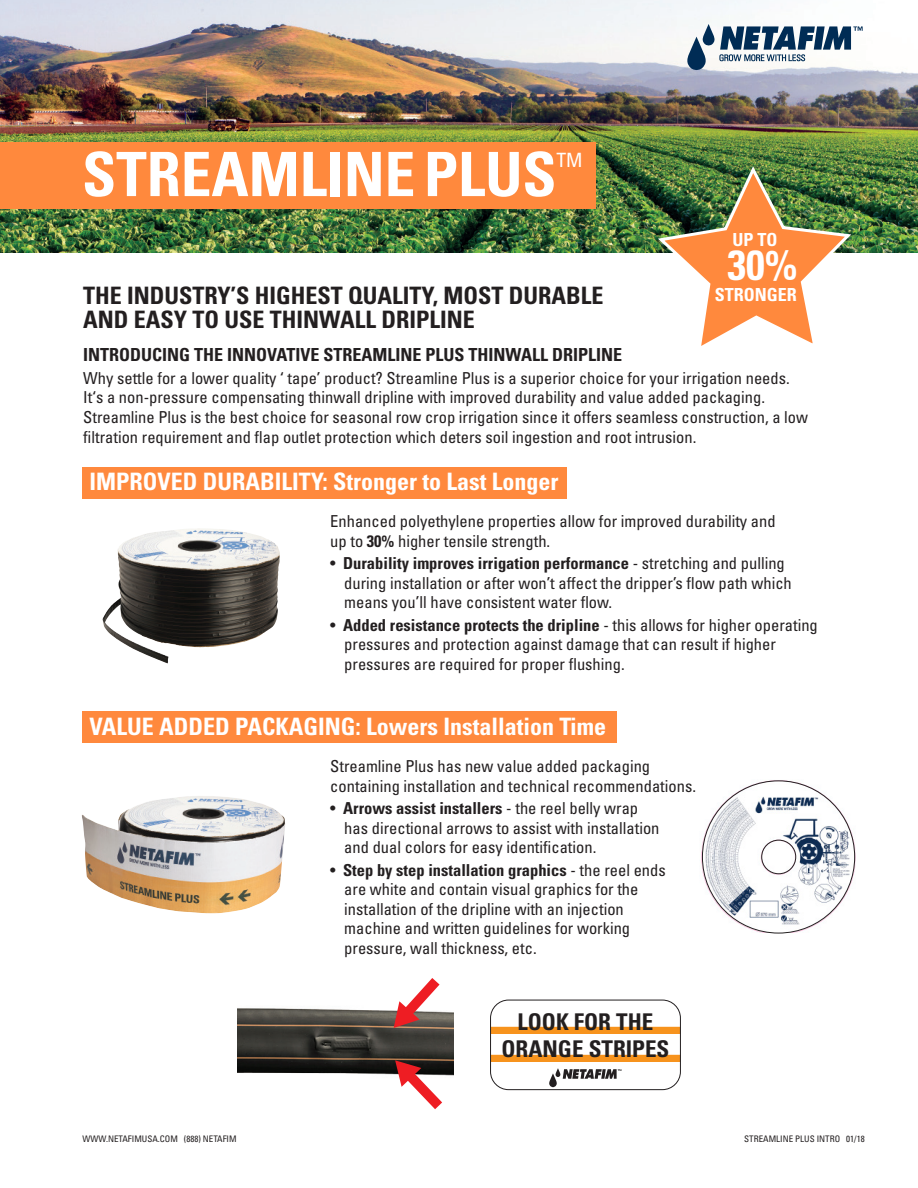
<style>
.page{position:relative;width:918px;height:1188px;background:#fff}
.page>*{position:absolute;margin:0;border:0;box-sizing:border-box;transform-origin:0 0}
.t1{font:700 condensed 61.2px "Univers LT Std";color:#fff}
.t2{font:700 condensed 42px "Univers LT Std";color:#fff}
.t3{font:700 condensed 27px "Univers LT Std";color:#fff}
.t4{font:700 condensed 24px "Univers LT Std";color:#fff}
.t5{font:700 condensed 24px/24px "Univers LT Std";color:#231f20}
.t6{font:700 condensed 23.1px/26.8px "Univers LT Std";color:#231f20;text-align:center}
.t7{font:condensed 19.65px "Univers LT Std";color:#fff}
.t8{font:700 condensed 18px "Univers LT Std";color:#231f20}
.t9{font:700 condensed 18px "Univers LT Std";color:#fff}
.t10{font:condensed 16.5px/19.5px "Univers LT Std";color:#231f20}
.t11{font:condensed 9px "Univers LT Std";color:#231f20}
.s1{font-weight:700}
</style>
<div class="page">
<img style="left:701px;top:780px;width:155px;height:152px">
<div style="left:761px;top:840px;width:35px;height:34px;border:1px solid #231f20;border-radius:50%"></div>
<img style="left:0;top:0;width:918px;height:253px">
<div style="left:0;top:142px;width:596px;height:66px;background:#ff893d"></div>
<svg style="left:687px;top:24px;width:176px;height:46px"></svg>
<div style="left:82px;top:467px;width:485px;height:32px;background:#ff893d"></div>
<img style="left:102px;top:529px;width:105px;height:135px">
<img style="left:82px;top:796px;width:203px;height:118px">
<img style="left:655px;top:163px;width:199px;height:183px">
<div style="left:82px;top:711px;width:535px;height:32px;background:#ff893d"></div>
<img style="left:238px;top:1008px;width:216px;height:68px">
<svg style="left:394px;top:978px;width:46px;height:50px"></svg>
<svg style="left:395px;top:1060px;width:47px;height:49px"></svg>
<div style="left:491px;top:1027px;width:189px;height:7px;background:#f7931d"></div>
<div style="left:491px;top:1055px;width:189px;height:7px;background:#f7931d"></div>
<svg style="left:549px;top:1068px;width:72px;height:19px"></svg>
<div style="left:490px;top:1000px;width:191px;height:90px;border:1px solid #231f20;border-radius:18px"></div>
<h1 class="t1" style="left:82px;top:137px;width:476px">STREAMLINEPLUS</h1>
<p class="t7" style="left:556px;top:147px;width:28px">TM</p>
<p class="t9" style="left:733px;top:229px;width:47px">UP TO</p>
<h2 class="t2" style="left:727px;top:239px;width:71px">30%</h2>
<p class="t9" style="left:715px;top:283px;width:84px">STRONGER</p>
<h3 class="t5" style="left:83px;top:284px;width:522px">THE INDUSTRY’S HIGHEST QUALITY, MOST DURABLE<br>AND EASY TO USE THINWALL DRIPLINE</h3>
<p class="t8" style="left:83px;top:344px;width:540px">INTRODUCING THE INNOVATIVE STREAMLINE PLUS THINWALL DRIPLINE</p>
<p class="t10" style="left:83px;top:368px;width:726px">Why settle for a lower quality ‘ tape’ product? Streamline Plus is a superior choice for your irrigation needs.<br>It‘s a non-pressure compensating thinwall dripline with improved durability and value added packaging.<br>Streamline Plus is the best choice for seasonal row crop irrigation since it offers seamless construction, a low filtration requirement and flap outlet protection which deters soil ingestion and root intrusion.</p>
<h3 class="t4" style="left:90px;top:467px;width:470px">IMPROVED DURABILITY: Stronger to Last Longer</h3>
<p class="t10" style="left:330px;top:511px;width:447px">Enhanced polyethylene properties allow for improved durability and up to <span class="s1">30%</span> higher tensile strength.</p>
<p class="t10" style="left:344px;top:553px;width:449px;text-indent:-14px">• <span class="s1">Durability improves irrigation performance</span> - stretching and pulling during installation or after won’t affect the dripper’s flow path which means you’ll have consistent water flow.</p>
<p class="t10" style="left:344px;top:615px;width:475px;text-indent:-14px">• <span class="s1">Added resistance protects the dripline</span> - this allows for higher operating pressures and protection against damage that can result if higher pressures are required for proper flushing.</p>
<h3 class="t3" style="left:88px;top:695px;width:204px">ORANGE STRIPES:</h3>
<h3 class="t4" style="left:90px;top:711px;width:518px">VALUE ADDED PACKAGING: Lowers Installation Time</h3>
<p class="t10" style="left:330px;top:756px;width:367px">Streamline Plus has new value added packaging containing installation and technical recommendations.</p>
<p class="t10" style="left:344px;top:798px;width:317px;text-indent:-14px">• <span class="s1">Arrows assist installers</span> - the reel belly wrap has directional arrows to assist with installation and dual colors for easy identification.</p>
<p class="t10" style="left:344px;top:860px;width:323px;text-indent:-14px">• <span class="s1">Step by step installation graphics</span> - the reel ends are white and contain visual graphics for the installation of the dripline with an injection machine and written guidelines for working pressure, wall thickness, etc.</p>
<h3 class="t6" style="left:502px;top:1008px;width:169px">LOOK FOR THE<br>ORANGE STRIPES</h3>
<p class="t11" style="left:82px;top:1133px;width:156px">WWW.NETAFIMUSA.COM (888) NETAFIM</p>
<p class="t11" style="left:744px;top:1133px;width:122px">STREAMLINE PLUS INTRO 01/18</p>
</div>
